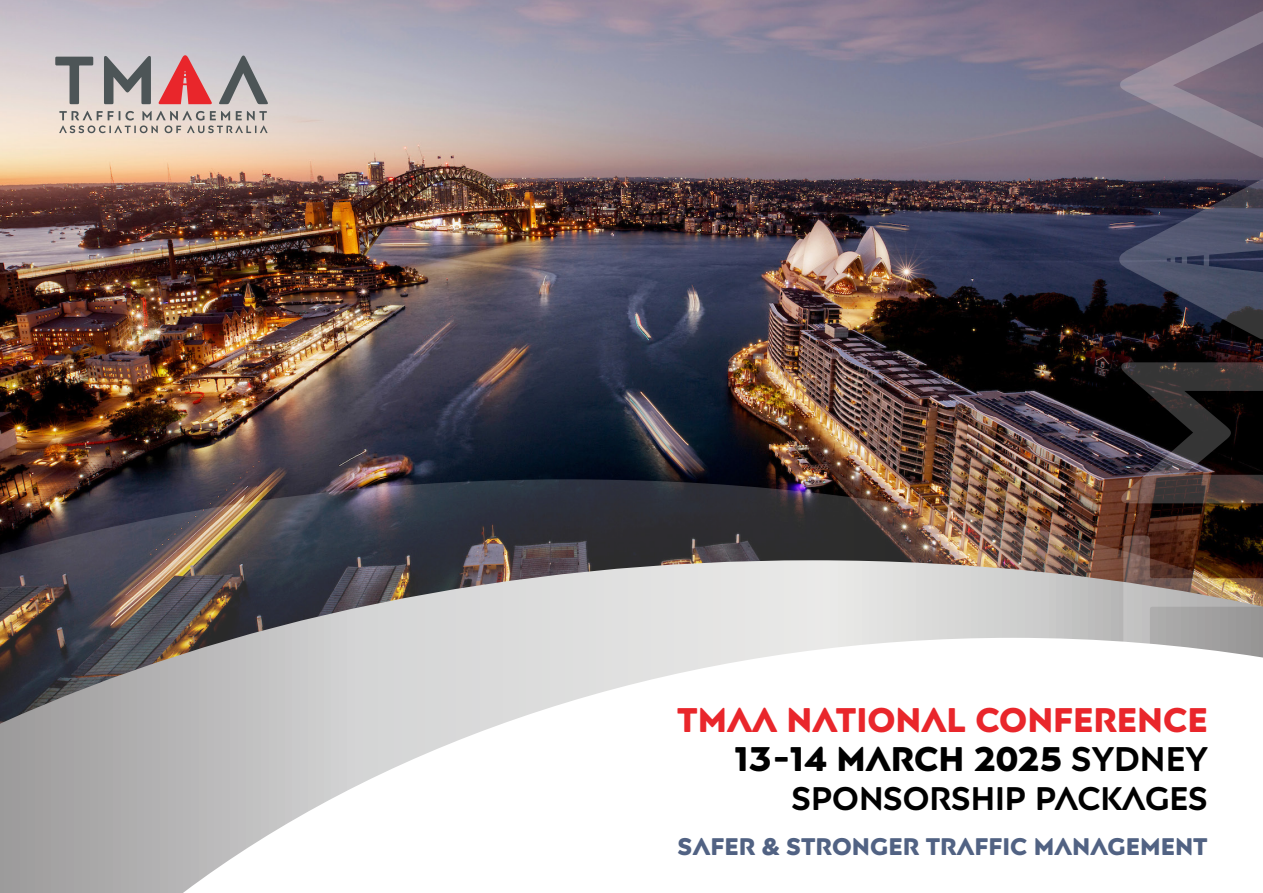
<style>
.page{position:relative;width:1263px;height:893px;background:#fff}
.page>*{position:absolute;margin:0;border:0;box-sizing:border-box;transform-origin:0 0}
.t1{font:700 34.2px/39px "Posterama 2001";color:#e9262b;text-align:right}
.t2{font:600 32.7px "Posterama 2001";color:#000}
.t3{font:700 24px "Posterama 2001";color:#516283}
.s1{color:#000}
.s2{font-weight:600;color:#000}
</style>
<div class="page">
<img style="left:0;top:0;width:1263px;height:479px">
<img style="left:0;top:479px;width:1263px;height:81px">
<svg style="left:0;top:560px;width:1123px;height:78px;background:#a4a0a0"></svg>
<svg style="left:0;top:638px;width:1263px;height:255px"></svg>
<svg style="left:1123px;top:535px;width:140px;height:115px;background:#85766c"></svg>
<svg style="left:1121px;top:362px;width:142px;height:141px;background:#2d2627"></svg>
<svg style="left:1120px;top:11px;width:143px;height:147px;background:#7e7384"></svg>
<svg style="left:1119px;top:179px;width:144px;height:161px;background:#343648"></svg>
<svg style="left:59px;top:111px;width:209px;height:22px;background:#c6bdb5"></svg>
<svg style="left:55px;top:57px;width:38px;height:47px;background:#a6a4a3"></svg>
<svg style="left:104px;top:56px;width:47px;height:48px;background:#8c8d8f"></svg>
<svg style="left:219px;top:56px;width:49px;height:48px;background:#a1a1a4"></svg>
<svg style="left:158px;top:55px;width:54px;height:49px;background:#dc7b7f"></svg>
<p class="t1" style="left:677px;top:700px;width:532px">TMAA NATIONAL CONFERENCE<br><span class="s1">13-14 MARCH 2025</span> <span class="s2">SYDNEY</span></p>
<p class="t2" style="left:792px;top:777px;width:417px">SPONSORSHIP PACKAGES</p>
<p class="t3" style="left:678px;top:830px;width:531px">SAFER &amp; STRONGER TRAFFIC MANAGEMENT</p>
</div>
